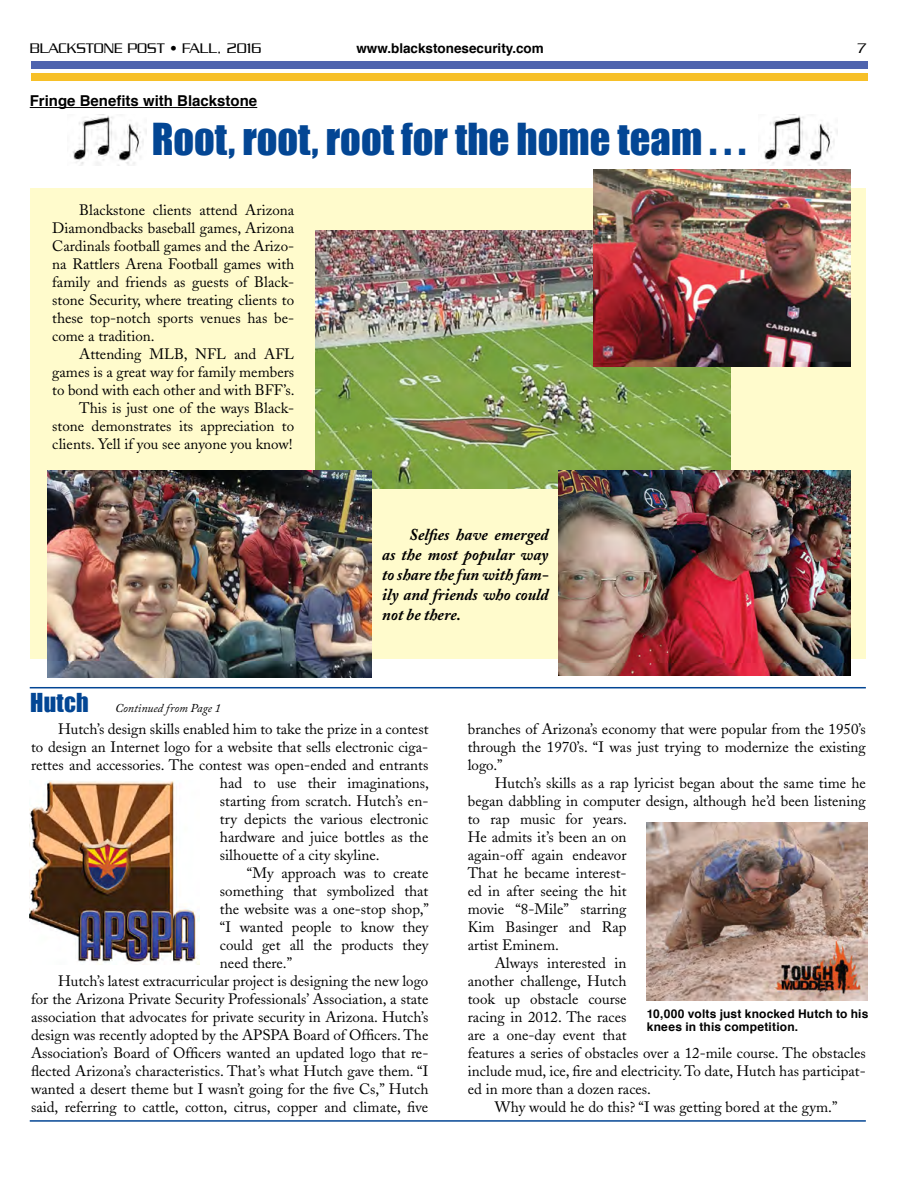
<style>
.page{position:relative;width:918px;height:1188px;background:#fff}
.page>*{position:absolute;margin:0;border:0;box-sizing:border-box;transform-origin:0 0}
.t1{font:40.5px "Impact";color:#034694}
.t2{font:italic 700 16.5px/19.8px "Adobe Caslon";color:#000;text-align:justify}
.t3{font:15px/18px "Adobe Caslon";color:#000;text-align:justify}
.t4{font:700 15px "Helvetica";color:#000}
.t5{font:300 15px "Serpentine";color:#000}
.t6{font:700 13.5px "Helvetica";color:#000}
.t7{font:700 12px/13.5px "Helvetica";letter-spacing:.015em;color:#000}
.t8{font:italic 12px "Adobe Caslon Pro";color:#000}
.s1{font-family:"Impact";font-style:normal;font-size:24px;color:#034694}
</style>
<div class="page">
<div style="left:30px;top:188px;width:836px;height:470px;background:#fffbcc"></div>
<div style="left:31px;top:61px;width:836px;height:8px;background:#4f64ae"></div>
<div style="left:31px;top:73px;width:836px;height:8px;background:#f7c028"></div>
<hr style="left:30px;top:1120px;width:836px;height:2px;background:#034694">
<hr style="left:30px;top:687px;width:836px;height:1px;background:#034694">
<img style="left:316px;top:230px;width:414px;height:258px">
<img style="left:593px;top:170px;width:257px;height:196px">
<hr style="left:30px;top:107px;width:227px;height:1px;background:#000">
<img style="left:559px;top:470px;width:291px;height:205px">
<img style="left:73px;top:116px;width:74px;height:50px">
<img style="left:764px;top:116px;width:73px;height:50px">
<img style="left:29px;top:781px;width:171px;height:184px">
<img style="left:647px;top:823px;width:220px;height:178px">
<img style="left:48px;top:471px;width:324px;height:206px">
<p class="t5" style="left:30px;top:40px;width:233px">BLACKSTONE POST • FALL, 2016</p>
<p class="t6" style="left:356px;top:37px;width:189px">www.blackstonesecurity.com</p>
<p class="t5" style="left:858px;top:40px;width:10px">7</p>
<p class="t4" style="left:30px;top:89px;width:229px">Fringe Benefits with Blackstone</p>
<h1 class="t1" style="left:152px;top:108px;width:596px">Root, root, root for the home team . . .</h1>
<p class="t3" style="left:52px;top:201px;width:243px;text-indent:27px">Blackstone clients attend Arizona Diamondbacks baseball games, Arizona Cardinals football games and the Arizo&shy;na Rattlers Arena Football games with family and friends as guests of Black&shy;stone Security, where treating clients to these top-notch sports venues has be&shy;come a tradition.</p>
<p class="t3" style="left:52px;top:345px;width:244px;text-align:right">Attending MLB, NFL and AFL games is a great way for family members to bond with each other and with BFF’s.<br>This is just one of the ways Black&shy;stone demonstrates its appreciation to clients. Yell if you see anyone you know!</p>
<p class="t2" style="left:382px;top:525px;width:168px;text-indent:27px">Selfies have emerged as the most popular way to share the fun with fam&shy;ily and friends who could not be there.</p>
<p class="t8" style="left:30px;top:701px;width:192px"><span class="s1">Hutch</span> Continued from Page 1</p>
<p class="t3" style="left:58px;top:720px;width:372px">Hutch’s design skills enabled him to take the prize in a contest</p>
<p class="t3" style="left:31px;top:738px;width:399px">to design an Internet logo for a website that sells electronic ciga-</p>
<p class="t3" style="left:31px;top:756px;width:399px">rettes and accessories. The contest was open-ended and entrants</p>
<p class="t3" style="left:220px;top:774px;width:210px">had to use their imaginations,</p>
<p class="t3" style="left:220px;top:792px;width:210px">starting from scratch. Hutch’s en-</p>
<p class="t3" style="left:220px;top:810px;width:210px">try depicts the various electronic</p>
<p class="t3" style="left:220px;top:828px;width:210px">hardware and juice bottles as the</p>
<p class="t3" style="left:220px;top:846px;width:161px">silhouette of a city skyline.</p>
<p class="t3" style="left:247px;top:864px;width:183px">“My approach was to create</p>
<p class="t3" style="left:220px;top:882px;width:210px">something that symbolized that</p>
<p class="t3" style="left:220px;top:900px;width:210px">the website was a one-stop shop,”</p>
<p class="t3" style="left:220px;top:918px;width:210px">“I wanted people to know they</p>
<p class="t3" style="left:220px;top:936px;width:210px">could get all the products they</p>
<p class="t3" style="left:220px;top:954px;width:74px">need there.”</p>
<p class="t3" style="left:58px;top:972px;width:372px">Hutch’s latest extracurricular project is designing the new logo</p>
<p class="t3" style="left:31px;top:990px;width:399px">for the Arizona Private Security Professionals’ Association, a state</p>
<p class="t3" style="left:31px;top:1008px;width:399px">association that advocates for private security in Arizona. Hutch’s</p>
<p class="t3" style="left:31px;top:1026px;width:399px">design was recently adopted by the APSPA Board of Officers. The</p>
<p class="t3" style="left:31px;top:1044px;width:399px">Association’s Board of Officers wanted an updated logo that re-</p>
<p class="t3" style="left:31px;top:1062px;width:399px">flected Arizona’s characteristics. That’s what Hutch gave them. “I</p>
<p class="t3" style="left:31px;top:1080px;width:399px">wanted a desert theme but I wasn’t going for the five Cs,” Hutch</p>
<p class="t3" style="left:31px;top:1098px;width:399px">said, referring to cattle, cotton, citrus, copper and climate, five</p>
<p class="t3" style="left:468px;top:720px;width:400px">branches of Arizona’s economy that were popular from the 1950’s through the 1970’s. “I was just trying to modernize the existing logo.”</p>
<p class="t3" style="left:495px;top:774px;width:373px">Hutch’s skills as a rap lyricist began about the same time he</p>
<p class="t3" style="left:468px;top:792px;width:400px">began dabbling in computer design, although he’d been listening</p>
<p class="t3" style="left:468px;top:810px;width:161px">to rap music for years.</p>
<p class="t3" style="left:468px;top:828px;width:160px">He admits it’s been an on</p>
<p class="t3" style="left:468px;top:846px;width:160px">again-off again endeavor</p>
<p class="t3" style="left:468px;top:864px;width:160px">That he became interest-</p>
<p class="t3" style="left:468px;top:882px;width:160px">ed in after seeing the hit</p>
<p class="t3" style="left:468px;top:900px;width:160px">movie “8-Mile” starring</p>
<p class="t3" style="left:468px;top:918px;width:160px">Kim Basinger and Rap</p>
<p class="t3" style="left:468px;top:936px;width:93px">artist Eminem.</p>
<p class="t3" style="left:495px;top:954px;width:133px">Always interested in</p>
<p class="t3" style="left:468px;top:972px;width:160px">another challenge, Hutch</p>
<p class="t3" style="left:468px;top:990px;width:160px">took up obstacle course</p>
<p class="t3" style="left:468px;top:1008px;width:160px">racing in 2012. The races</p>
<p class="t3" style="left:468px;top:1026px;width:160px">are a one-day event that</p>
<p class="t3" style="left:468px;top:1044px;width:400px">features a series of obstacles over a 12-mile course. The obstacles</p>
<p class="t3" style="left:468px;top:1062px;width:400px">include mud, ice, fire and electricity. To date, Hutch has participat-</p>
<p class="t3" style="left:468px;top:1080px;width:185px">ed in more than a dozen races.</p>
<p class="t3" style="left:495px;top:1098px;width:344px">Why would he do this? “I was getting bored at the gym.”</p>
<p class="t7" style="left:647px;top:1007px;width:223px">10,000 volts just knocked Hutch to his knees in this competition.</p>
</div>
